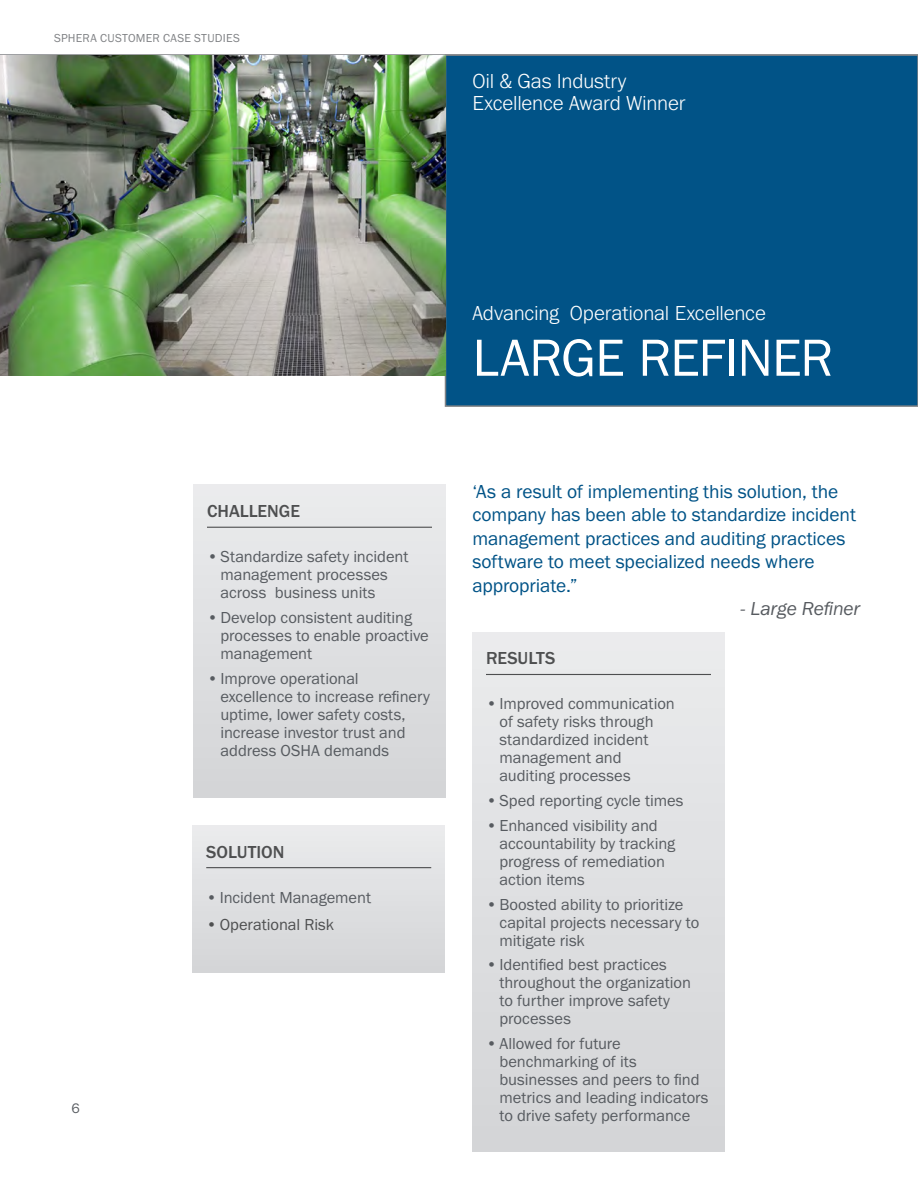
<style>
.page{position:relative;width:918px;height:1188px;background:#fff}
.page>*{position:absolute;margin:0;border:0;box-sizing:border-box;transform-origin:0 0}
.Cover_title{font:54px "Franklin Gothic URW Boo";letter-spacing:-.02em;color:#fff}
.Subhead{font:300 21px/22.5px "Franklin Gothic URW";letter-spacing:-.01em;color:#fff}
.Footnotes{font:19.5px/23.4px "Franklin Gothic URW Boo";letter-spacing:-.005em;color:#015387}
.Footnotes-2{font:19.5px "Franklin Gothic URW Boo Ita";letter-spacing:-.01em;color:#575b60}
.Sidebar_header{font:500 18px "Franklin Gothic URW";color:#4e4f50}
.t1{font:16.5px/18px "Franklin Gothic URW Boo";letter-spacing:-.005em;color:#575b60}
.t2{font:16.5px "Franklin Gothic URW Boo";letter-spacing:-.005em;color:#4e4f50}
.t3{font:14.25px "Franklin Gothic URW Boo";color:#575b60}
.t4{font:12px "Franklin Gothic URW Boo";letter-spacing:.02em;color:#808285}
</style>
<div class="page">
<hr style="left:0;top:54px;width:918px;height:1px;background:#808285">
<div style="left:446px;top:55px;width:472px;height:351px;background:#015387"></div>
<div style="left:445px;top:54px;width:473px;height:353px;border:2px solid #808285"></div>
<img style="left:0;top:55px;width:446px;height:321px">
<div style="left:194px;top:485px;width:252px;height:312px;background:#dfe0e2"></div>
<hr style="left:207px;top:527px;width:225px;height:1px;background:#4e4f50">
<div style="left:472px;top:632px;width:252px;height:520px;background:#dfe0e2"></div>
<hr style="left:486px;top:674px;width:225px;height:1px;background:#4e4f50">
<div style="left:193px;top:825px;width:252px;height:148px;background:#dfe0e2"></div>
<hr style="left:206px;top:867px;width:225px;height:1px;background:#4e4f50">
<p class="t4" style="left:54px;top:30px;width:187px">SPHERA CUSTOMER CASE STUDIES</p>
<p class="Subhead" style="left:472px;top:69px;width:215px">Oil &amp; Gas Industry<br>Excellence Award Winner</p>
<p class="t3" style="left:71px;top:1100px;width:10px">6</p>
<p class="Subhead" style="left:472px;top:301px;width:295px">Advancing Operational Excellence</p>
<p class="Cover_title" style="left:472px;top:324px;width:362px">LARGE REFINER</p>
<p class="Sidebar_header" style="left:207px;top:500px;width:95px">CHALLENGE</p>
<p class="t1" style="left:220px;top:547px;width:190px;text-indent:-14px">• Standardize safety incident management processes across business units</p>
<p class="t1" style="left:220px;top:608px;width:210px;text-indent:-14px">•Develop consistent auditing processes to enable proactive management</p>
<p class="t1" style="left:220px;top:669px;width:211px;text-indent:-14px">• Improve operational excellence to increase refinery uptime, lower safety costs, increase investor trust and address OSHA demands</p>
<p class="Sidebar_header" style="left:206px;top:841px;width:80px">SOLUTION</p>
<p class="t1" style="left:206px;top:888px;width:166px">• Incident Management</p>
<p class="t2" style="left:206px;top:915px;width:129px">•Operational Risk</p>
<p class="Footnotes" style="left:472px;top:479px;width:385px">‘As a result of implementing this solution, the company has been able to standardize incident management practices and auditing practices software to meet specialized needs where appropriate.”</p>
<p class="Footnotes-2" style="left:741px;top:596px;width:121px">- Large Refiner</p>
<p class="Sidebar_header" style="left:486px;top:647px;width:71px">RESULTS</p>
<p class="t1" style="left:500px;top:695px;width:177px;text-indent:-14px">• Improved communication of safety risks through standardized incident management and auditing processes</p>
<p class="t1" style="left:486px;top:791px;width:199px">•Sped reporting cycle times</p>
<p class="t1" style="left:500px;top:816px;width:177px;text-indent:-14px">•Enhanced visibility and accountability by tracking progress of remediation action items</p>
<p class="t1" style="left:500px;top:895px;width:201px;text-indent:-14px">•Boosted ability to prioritize capital projects necessary to mitigate risk</p>
<p class="t1" style="left:500px;top:956px;width:193px;text-indent:-14px">•Identified best practices throughout the organization to further improve safety processes</p>
<p class="t1" style="left:500px;top:1034px;width:211px;text-indent:-14px">• Allowed for future benchmarking of its businesses and peers to find metrics and leading indicators to drive safety performance</p>
</div>
